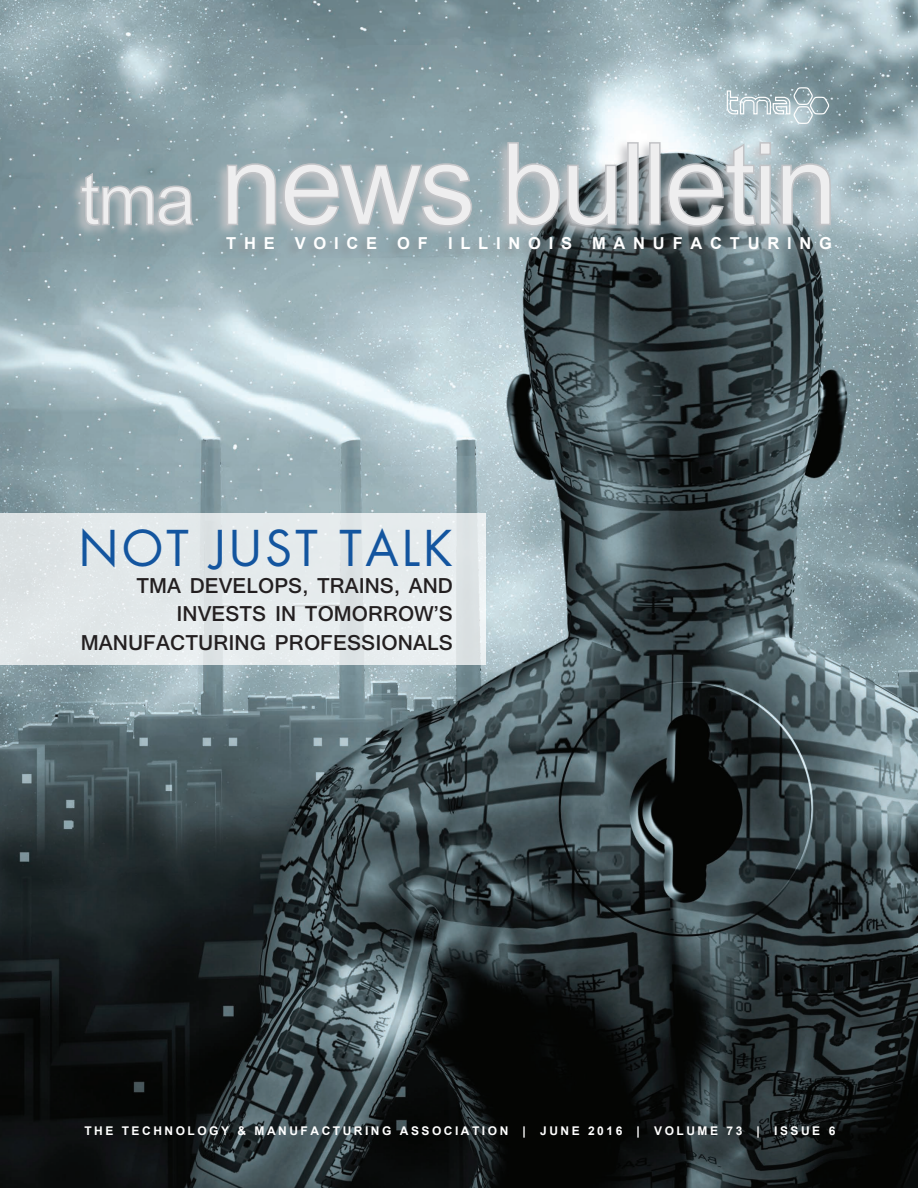
<style>
.page{position:relative;width:918px;height:1188px;background:#fff}
.page>*{position:absolute;margin:0;border:0;box-sizing:border-box;transform-origin:0 0}
.t1{font:114px "Arial";letter-spacing:-.03em;color:#eeeeef}
.t2{font:48px "Futura";letter-spacing:.075em;color:#13559f}
.t3{font:700 22.5px/28.5px "Shruti";color:#231f20;text-align:right}
.t4{font:700 16.5px "Arial";letter-spacing:.47em;color:#fff}
.t5{font:700 12px "Arial";letter-spacing:.21em;color:#fff}
.s1{font-size:72px}
</style>
<div class="page">
<img style="left:0;top:0;width:918px;height:1188px">
<div style="left:67px;top:138px;width:767px;height:101px;background:#c2c3c6;opacity:.93"></div>
<svg style="left:80px;top:171px;width:115px;height:56px;background:#9dabb0"></svg>
<svg style="left:226px;top:163px;width:51px;height:63px;background:#a5b3b8"></svg>
<svg style="left:283px;top:163px;width:190px;height:64px;background:#a8b4b9"></svg>
<svg style="left:507px;top:141px;width:110px;height:86px;background:#a0adb2"></svg>
<div style="left:627px;top:142px;width:12px;height:83px;border:2px solid #c2c3c6"></div>
<div style="left:649px;top:142px;width:12px;height:83px;border:2px solid #c2c3c6"></div>
<svg style="left:667px;top:141px;width:105px;height:86px;background:#a0aaaf"></svg>
<svg style="left:781px;top:163px;width:51px;height:63px;background:#aebabf"></svg>
<svg style="left:726px;top:86px;width:105px;height:39px;background:#a9bbc1"></svg>
<div style="left:214px;top:233px;width:619px;height:29px;background:#808285;opacity:.75"></div>
<div style="left:0;top:513px;width:486px;height:152px;background:#e4eaec"></div>
<h1 class="t1" style="left:80px;top:110px;width:759px"><span class="s1">tma</span> news bulletin</h1>
<p class="t4" style="left:226px;top:232px;width:607px">THE VOICE OF ILLINOIS MANUFACTURING</p>
<h2 class="t2" style="left:79px;top:515px;width:375px">NOT JUST TALK</h2>
<p class="t3" style="left:81px;top:571px;width:374px">TMA DEVELOPS, TRAINS, AND<br>INVESTS IN TOMORROW’S<br>MANUFACTURING PROFESSIONALS</p>
<p class="t5" style="left:84px;top:1123px;width:752px">THE TECHNOLOGY &amp; MANUFACTURING ASSOCIATION | JUNE 2016 | VOLUME 73 | ISSUE 6</p>
</div>
